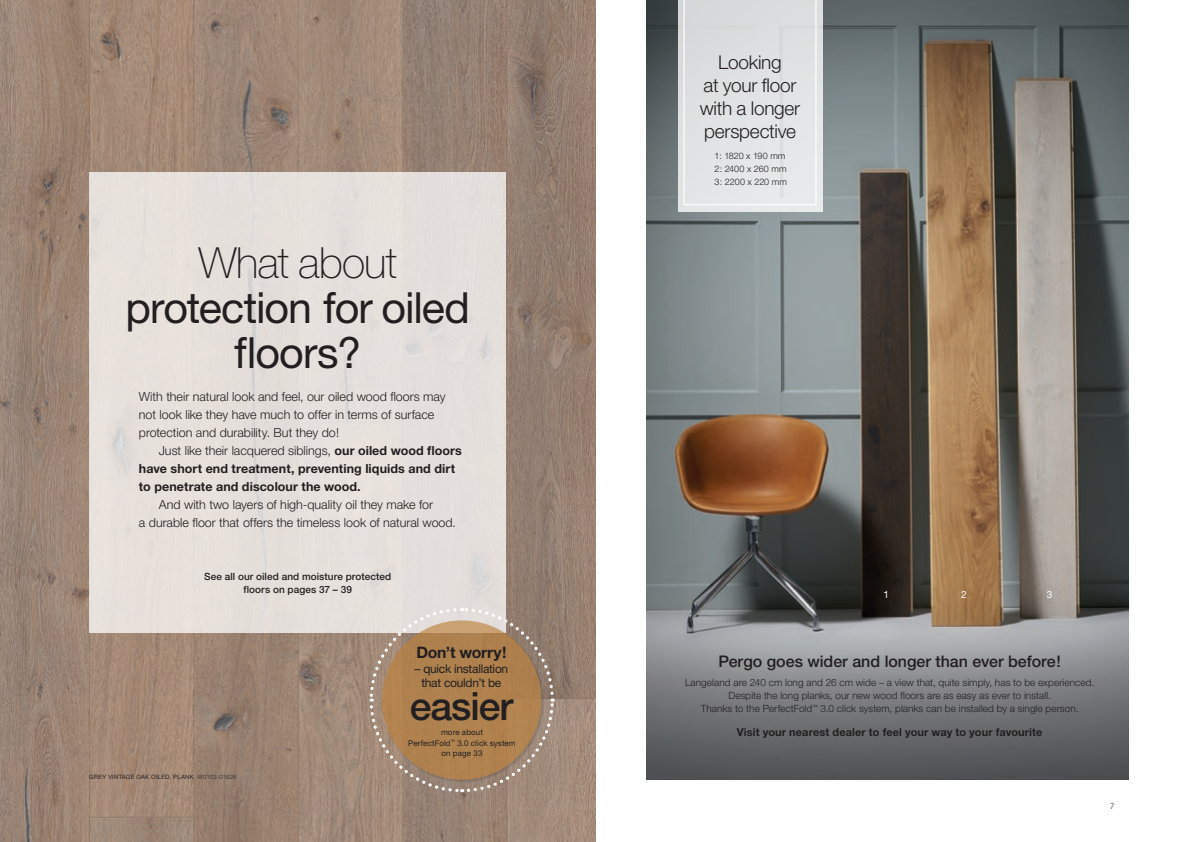
<style>
.page{position:relative;width:1191px;height:842px;background:#fff}
.page>*{position:absolute;margin:0;border:0;box-sizing:border-box;transform-origin:0 0}
.t1{font:43px/45px "Helvetica Neue";letter-spacing:-.02em;color:#231f20;text-align:center}
.t2{font:100 43px "Helvetica Neue";letter-spacing:-.02em;color:#231f20}
.t3{font:500 39px "Helvetica Neue";letter-spacing:-.025em;color:#231f20}
.t4{font:300 19px/23px "Helvetica Neue";letter-spacing:-.015em;color:#231f20;text-align:center}
.t5{font:500 16px "Helvetica Neue";color:#231f20}
.t6{font:700 15.8px "Helvetica Neue";letter-spacing:-.015em;color:#231f20}
.t7{font:300 12.5px/18px "Helvetica Neue";color:#231f20}
.t8{font:700 12.5px/18px "Helvetica Neue";letter-spacing:.005em;color:#231f20}
.t9{font:12px/14px "Helvetica Neue";letter-spacing:-.025em;color:#231f20;text-align:center}
.t10{font:700 11px "Helvetica Neue";letter-spacing:.01em;color:#231f20}
.t11{font:300 10px/13px "Helvetica Neue";letter-spacing:.005em;color:#231f20;text-align:center}
.t12{font:500 10px/13px "Helvetica Neue";letter-spacing:.01em;color:#231f20;text-align:center}
.t13{font:10px "Helvetica Neue";color:#fff}
.t14{font:300 9px/13px "Helvetica Neue";color:#231f20}
.t15{font:8px/11px "Helvetica Neue";letter-spacing:.015em;color:#231f20;text-align:center}
.t16{font:300 8px "Helvetica Neue";color:#231f20}
.t17{font:6px "Helvetica Neue";letter-spacing:.045em;color:#231f20}
.s1{font-weight:300}
</style>
<div class="page">
<img style="left:0;top:0;width:595px;height:842px">
<div style="left:89px;top:172px;width:417px;height:461px;background:#e6e0dc"></div>
<img style="left:646px;top:0;width:482px;height:780px">
<div style="left:677px;top:0;width:145px;height:211px;background:linear-gradient(to bottom,#d8dada,#e6e9e9)"></div>
<svg style="left:683px;top:0;width:133px;height:205px;background:#e0e2e2"></svg>
<svg style="left:368px;top:606px;width:187px;height:188px"></svg>
<div style="left:382px;top:620px;width:162px;height:162px;background:#231f20;opacity:.25"></div>
<div style="left:382px;top:620px;width:159px;height:160px;background:#af814e;border-radius:50%"></div>
<h1 class="t2" style="left:198px;top:238px;width:200px">What about</h1>
<h1 class="t1" style="left:125px;top:284px;width:346px">protection for oiled floors?</h1>
<p class="t7" style="left:139px;top:387px;width:308px">With their natural look and feel, our oiled wood floors may not look like they have much to offer in terms of surface protection and durability. But they do!</p>
<p class="t8" style="left:139px;top:441px;width:324px;text-indent:20px"><span class="s1">Just like their lacquered siblings,</span> our oiled wood floors have short end treatment, preventing liquids and dirt to penetrate and discolour the wood.</p>
<p class="t7" style="left:139px;top:495px;width:318px;text-align:center">And with two layers of high-quality oil they make for<br>a durable floor that offers the timeless look of natural wood.</p>
<p class="t12" style="left:204px;top:570px;width:189px">See all our oiled and moisture protected floors on pages 37 – 39</p>
<p class="t17" style="left:89px;top:773px;width:149px">GREY VINTAGE OAK OILED, PLANK <span class="s1">W0103-01626</span></p>
<p class="t6" style="left:416px;top:642px;width:92px">Don’t worry!</p>
<p class="t9" style="left:414px;top:662px;width:95px">– quick installation that couldn’t be</p>
<h2 class="t3" style="left:410px;top:683px;width:105px">easier</h2>
<p class="t15" style="left:408px;top:726px;width:109px">more about<br>PerfectFold<sup>™</sup> 3.0 click system</p>
<p class="t15" style="left:441px;top:747px;width:42px">on page 33</p>
<h3 class="t4" style="left:700px;top:50px;width:102px">Looking<br>at your floor with a longer perspective</h3>
<p class="t14" style="left:714px;top:149px;width:74px">1: 1820 x 190 mm<br>2: 2400 x 260 mm<br>3: 2200 x 220 mm</p>
<p class="t13" style="left:883px;top:589px;width:7px">1</p>
<p class="t13" style="left:961px;top:589px;width:7px">2</p>
<p class="t13" style="left:1047px;top:589px;width:7px">3</p>
<p class="t5" style="left:718px;top:652px;width:344px">Pergo goes wider and longer than ever before!</p>
<p class="t11" style="left:685px;top:676px;width:411px">Langeland are 240 cm long and 26 cm wide – a view that, quite simply, has to be experienced.<br>Despite the long planks, our new wood floors are as easy as ever to install.<br>Thanks to the PerfectFold<sup>™</sup> 3.0 click system, planks can be installed by a single person.</p>
<p class="t10" style="left:737px;top:725px;width:307px">Visit your nearest dealer to feel your way to your favourite</p>
<p class="t16" style="left:1110px;top:801px;width:6px">7</p>
</div>
